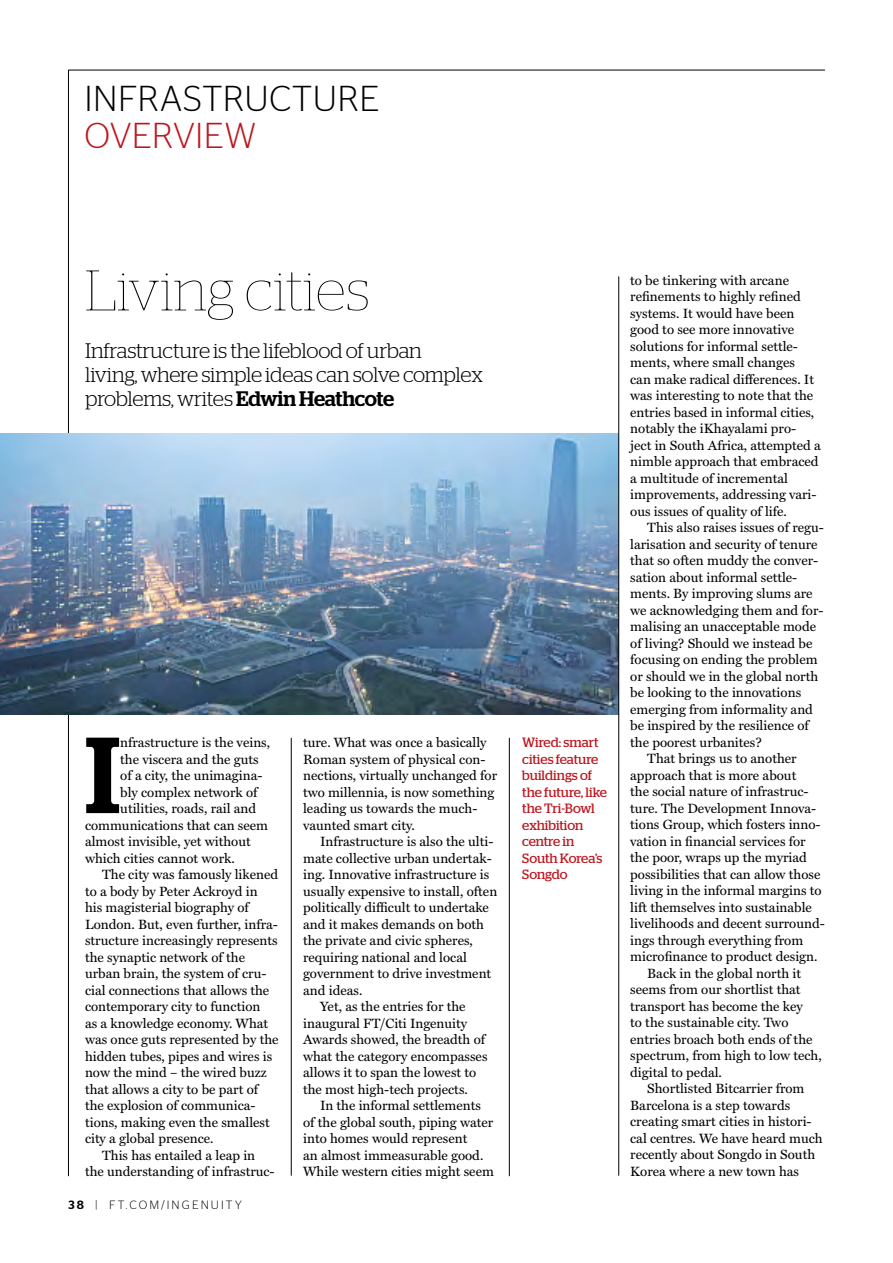
<style>
.page{position:relative;width:893px;height:1263px;background:#fff}
.page>*{position:absolute;margin:0;border:0;box-sizing:border-box;transform-origin:0 0}
.t1{font:107.85px "Stag Medium OV FQVIJC";color:#000}
.t2{font:57px "Stag Thin OV HQVIJC";letter-spacing:.01em;color:#000}
.t3{font:36px/37.5px "Stag Sans Light OV CQVIJC";letter-spacing:.01em;color:#000}
.t4{font:21px/24px "Stag Light OV IQVIJC";letter-spacing:-.01em;color:#000}
.t5{font:13.5px "Miller Text Roman OV GQVIJC";color:#000}
.t6{font:13.5px/16.5px "Stag Book OV EQVIJC";color:#bd161f}
.t7{font:12px "Stag Sans Light OV CQVIJC";letter-spacing:.175em;color:#000}
.s1{color:#bd161f}
.s2{font-family:"Stag Medium OV FQVIJC"}
.s3{font-family:"Stag Sans Medium OV DQVIJC"}
</style>
<div class="page">
<hr style="left:68px;top:70px;width:757px;height:1px;background:#000">
<hr style="left:68px;top:70px;width:1px;height:1106px;background:#000">
<hr style="left:509px;top:738px;width:1px;height:438px;background:#000">
<hr style="left:291px;top:738px;width:1px;height:438px;background:#000">
<img style="left:0;top:434px;width:618px;height:280px">
<hr style="left:618px;top:276px;width:1px;height:900px;background:#000">
<p class="t3" style="left:85px;top:79px;width:296px">INFRASTRUCTURE<br><span class="s1">OVERVIEW</span></p>
<p class="t2" style="left:85px;top:259px;width:286px">Living cities</p>
<p class="t4" style="left:85px;top:339px;width:399px">Infrastructure is the lifebloodofurban<br>living, where simple ideas can solve complex problems, writes <span class="s2">Edwin Heathcote</span></p>
<p class="t1" style="left:85px;top:711px;width:37px">I</p>
<p class="t5" style="left:120px;top:734px;width:151px">nfrastructure is the veins,</p>
<p class="t5" style="left:120px;top:751px;width:140px">the viscera and the guts</p>
<p class="t5" style="left:120px;top:767px;width:144px">of a city, the unimagina-</p>
<p class="t5" style="left:120px;top:784px;width:139px">bly complex network of</p>
<p class="t5" style="left:120px;top:800px;width:137px">utilities, roads, rail and</p>
<p class="t5" style="left:85px;top:817px;width:185px">communications that can seem</p>
<p class="t5" style="left:85px;top:833px;width:167px">almost invisible, yet without</p>
<p class="t5" style="left:85px;top:850px;width:151px">which cities cannot work.</p>
<p class="t5" style="left:102px;top:866px;width:178px">The city was famously likened</p>
<p class="t5" style="left:85px;top:883px;width:174px">to a body by Peter Ackroyd in</p>
<p class="t5" style="left:85px;top:899px;width:165px">his magisterial biography of</p>
<p class="t5" style="left:85px;top:916px;width:194px">London. But, even further, infra-</p>
<p class="t5" style="left:85px;top:932px;width:194px">structure increasingly represents</p>
<p class="t5" style="left:85px;top:949px;width:162px">the synaptic network of the</p>
<p class="t5" style="left:85px;top:965px;width:183px">urban brain, the system of cru-</p>
<p class="t5" style="left:85px;top:982px;width:186px">cial connections that allows the</p>
<p class="t5" style="left:85px;top:998px;width:177px">contemporary city to function</p>
<p class="t5" style="left:85px;top:1015px;width:185px">as a knowledge economy. What</p>
<p class="t5" style="left:85px;top:1031px;width:195px">was once guts represented by the</p>
<p class="t5" style="left:85px;top:1048px;width:189px">hidden tubes, pipes and wires is</p>
<p class="t5" style="left:85px;top:1064px;width:183px">now the mind – the wired buzz</p>
<p class="t5" style="left:85px;top:1081px;width:175px">that allows a city to be part of</p>
<p class="t5" style="left:85px;top:1097px;width:172px">the explosion of communica-</p>
<p class="t5" style="left:85px;top:1114px;width:186px">tions, making even the smallest</p>
<p class="t5" style="left:85px;top:1130px;width:130px">city a global presence.</p>
<p class="t5" style="left:102px;top:1147px;width:155px">This has entailed a leap in</p>
<p class="t5" style="left:85px;top:1163px;width:191px">the understanding of infrastruc-</p>
<p class="t7" style="left:69px;top:1198px;width:174px"><span class="s3">38</span> | FT.COM/INGENUITY</p>
<p class="t5" style="left:303px;top:734px;width:185px">ture. What was once a basically</p>
<p class="t5" style="left:303px;top:751px;width:184px">Roman system of physical con-</p>
<p class="t5" style="left:303px;top:767px;width:196px">nections, virtually unchanged for</p>
<p class="t5" style="left:303px;top:784px;width:193px">two millennia, is now something</p>
<p class="t5" style="left:303px;top:800px;width:176px">leading us towards the much-</p>
<p class="t5" style="left:303px;top:817px;width:113px">vaunted smart city.</p>
<p class="t5" style="left:320px;top:833px;width:175px">Infrastructure is also the ulti-</p>
<p class="t5" style="left:303px;top:850px;width:190px">mate collective urban undertak-</p>
<p class="t5" style="left:303px;top:866px;width:188px">ing. Innovative infrastructure is</p>
<p class="t5" style="left:303px;top:883px;width:196px">usually expensive to install, often</p>
<p class="t5" style="left:303px;top:899px;width:187px">politically difficult to undertake</p>
<p class="t5" style="left:303px;top:916px;width:182px">and it makes demands on both</p>
<p class="t5" style="left:303px;top:932px;width:171px">the private and civic spheres,</p>
<p class="t5" style="left:303px;top:949px;width:165px">requiring national and local</p>
<p class="t5" style="left:303px;top:965px;width:190px">government to drive investment</p>
<p class="t5" style="left:303px;top:982px;width:61px">and ideas.</p>
<p class="t5" style="left:320px;top:998px;width:147px">Yet, as the entries for the</p>
<p class="t5" style="left:303px;top:1015px;width:165px">inaugural FT/Citi Ingenuity</p>
<p class="t5" style="left:303px;top:1031px;width:184px">Awards showed, the breadth of</p>
<p class="t5" style="left:303px;top:1048px;width:186px">what the category encompasses</p>
<p class="t5" style="left:303px;top:1064px;width:175px">allows it to span the lowest to</p>
<p class="t5" style="left:303px;top:1081px;width:166px">the most high-tech projects.</p>
<p class="t5" style="left:320px;top:1097px;width:162px">In the informal settlements</p>
<p class="t5" style="left:303px;top:1114px;width:192px">of the global south, piping water</p>
<p class="t5" style="left:303px;top:1130px;width:166px">into homes would represent</p>
<p class="t5" style="left:303px;top:1147px;width:182px">an almost immeasurable good.</p>
<p class="t5" style="left:303px;top:1163px;width:192px">While western cities might seem</p>
<p class="t6" style="left:522px;top:734px;width:86px">Wired: smart cities feature buildings of the future, like the Tri-Bowl exhibition centre in<br>South Korea’s<br>Songdo</p>
<p class="t5" style="left:630px;top:272px;width:160px">to be tinkering with arcane</p>
<p class="t5" style="left:630px;top:289px;width:172px">refinements to highly refined</p>
<p class="t5" style="left:630px;top:305px;width:166px">systems. It would have been</p>
<p class="t5" style="left:630px;top:322px;width:166px">good to see more innovative</p>
<p class="t5" style="left:630px;top:338px;width:169px">solutions for informal settle-</p>
<p class="t5" style="left:630px;top:355px;width:166px">ments, where small changes</p>
<p class="t5" style="left:630px;top:371px;width:185px">can make radical differences. It</p>
<p class="t5" style="left:630px;top:388px;width:185px">was interesting to note that the</p>
<p class="t5" style="left:630px;top:404px;width:186px">entries based in informal cities,</p>
<p class="t5" style="left:630px;top:421px;width:167px">notably the iKhayalami pro-</p>
<p class="t5" style="left:630px;top:437px;width:192px">ject in South Africa, attempted a</p>
<p class="t5" style="left:630px;top:454px;width:190px">nimble approach that embraced</p>
<p class="t5" style="left:630px;top:470px;width:159px">a multitude of incremental</p>
<p class="t5" style="left:630px;top:487px;width:188px">improvements, addressing vari-</p>
<p class="t5" style="left:630px;top:503px;width:158px">ous issues of quality of life.</p>
<p class="t5" style="left:647px;top:520px;width:178px">This also raises issues of regu-</p>
<p class="t5" style="left:630px;top:536px;width:189px">larisation and security of tenure</p>
<p class="t5" style="left:630px;top:553px;width:189px">that so often muddy the conver-</p>
<p class="t5" style="left:630px;top:569px;width:169px">sation about informal settle-</p>
<p class="t5" style="left:630px;top:586px;width:184px">ments. By improving slums are</p>
<p class="t5" style="left:630px;top:602px;width:195px">we acknowledging them and for-</p>
<p class="t5" style="left:630px;top:619px;width:187px">malising an unacceptable mode</p>
<p class="t5" style="left:630px;top:635px;width:184px">of living? Should we instead be</p>
<p class="t5" style="left:630px;top:652px;width:189px">focusing on ending the problem</p>
<p class="t5" style="left:630px;top:668px;width:190px">or should we in the global north</p>
<p class="t5" style="left:630px;top:685px;width:172px">be looking to the innovations</p>
<p class="t5" style="left:630px;top:701px;width:184px">emerging from informality and</p>
<p class="t5" style="left:630px;top:718px;width:180px">be inspired by the resilience of</p>
<p class="t5" style="left:630px;top:734px;width:133px">the poorest urbanites?</p>
<p class="t5" style="left:647px;top:751px;width:151px">That brings us to another</p>
<p class="t5" style="left:630px;top:767px;width:168px">approach that is more about</p>
<p class="t5" style="left:630px;top:784px;width:180px">the social nature of infrastruc-</p>
<p class="t5" style="left:630px;top:800px;width:188px">ture. The Development Innova-</p>
<p class="t5" style="left:630px;top:817px;width:192px">tions Group, which fosters inno-</p>
<p class="t5" style="left:630px;top:833px;width:177px">vation in financial services for</p>
<p class="t5" style="left:630px;top:850px;width:178px">the poor, wraps up the myriad</p>
<p class="t5" style="left:630px;top:866px;width:192px">possibilities that can allow those</p>
<p class="t5" style="left:630px;top:883px;width:193px">living in the informal margins to</p>
<p class="t5" style="left:630px;top:899px;width:183px">lift themselves into sustainable</p>
<p class="t5" style="left:630px;top:916px;width:196px">livelihoods and decent surround-</p>
<p class="t5" style="left:630px;top:932px;width:175px">ings through everything from</p>
<p class="t5" style="left:630px;top:949px;width:189px">microfinance to product design.</p>
<p class="t5" style="left:647px;top:965px;width:155px">Back in the global north it</p>
<p class="t5" style="left:630px;top:982px;width:172px">seems from our shortlist that</p>
<p class="t5" style="left:630px;top:998px;width:174px">transport has become the key</p>
<p class="t5" style="left:630px;top:1015px;width:160px">to the sustainable city. Two</p>
<p class="t5" style="left:630px;top:1031px;width:184px">entries broach both ends of the</p>
<p class="t5" style="left:630px;top:1048px;width:193px">spectrum, from high to low tech,</p>
<p class="t5" style="left:630px;top:1064px;width:93px">digital to pedal.</p>
<p class="t5" style="left:647px;top:1081px;width:159px">Shortlisted Bitcarrier from</p>
<p class="t5" style="left:630px;top:1097px;width:161px">Barcelona is a step towards</p>
<p class="t5" style="left:630px;top:1114px;width:183px">creating smart cities in histori-</p>
<p class="t5" style="left:630px;top:1130px;width:194px">cal centres. We have heard much</p>
<p class="t5" style="left:630px;top:1147px;width:186px">recently about Songdo in South</p>
<p class="t5" style="left:630px;top:1163px;width:170px">Korea where a new town has</p>
</div>
